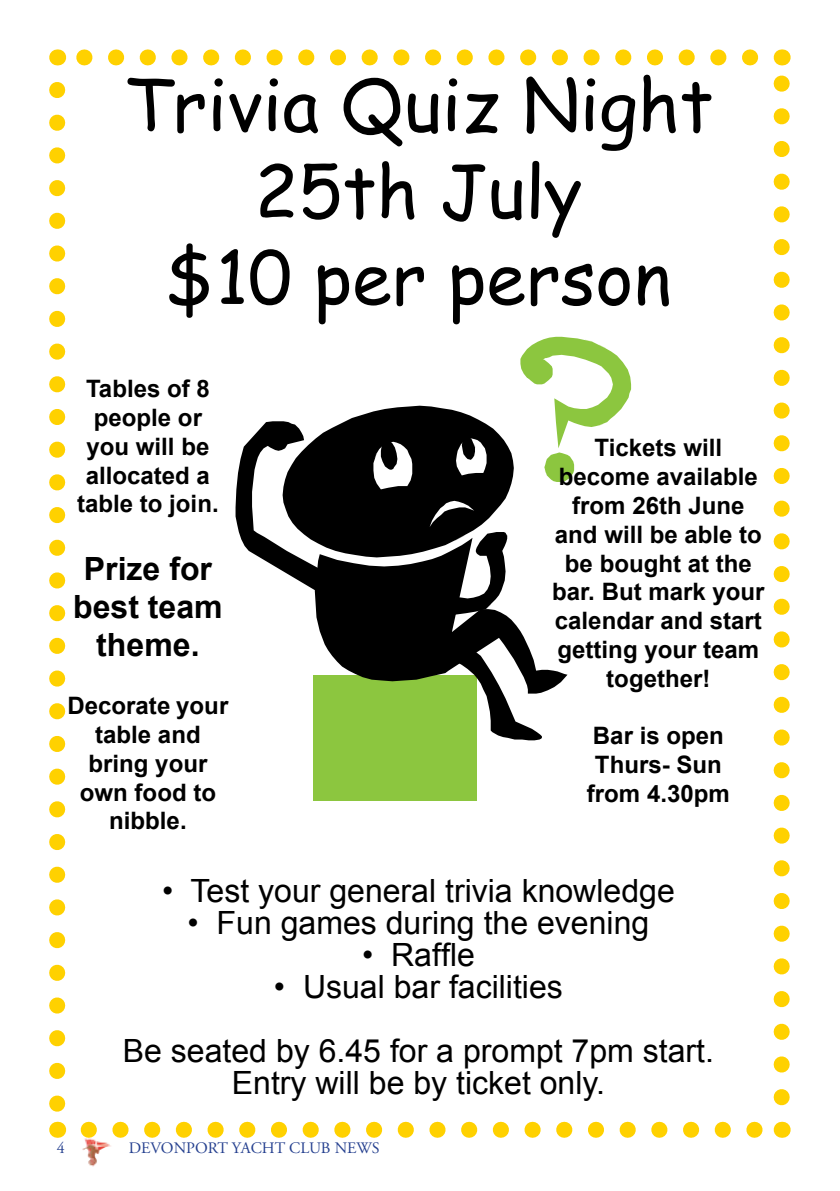
<style>
.page{position:relative;width:840px;height:1191px;background:#fff}
.page>*{position:absolute;margin:0;border:0;box-sizing:border-box;transform-origin:0 0}
.t1{font:72px/86.4px "Comic Sans MS";color:#000;text-align:center}
.t2{font:32px/64px "Arial";color:#000;text-align:center}
.t3{font:700 32px/38.4px "Arial";color:#000;text-align:center}
.t4{font:700 24px/28.8px "Arial";color:#000;text-align:center}
.t5{font:16px "Adobe Garamond";color:#25408f}
</style>
<div class="page">
<img style="left:82px;top:1137px;width:29px;height:30px">
<div style="left:313px;top:675px;width:163px;height:126px;background:#8cc63f"></div>
<svg style="left:235px;top:337px;width:395px;height:403px"></svg>
<svg style="left:49px;top:90px;width:16px;height:1022px"></svg>
<svg style="left:89px;top:1121px;width:674px;height:16px"></svg>
<svg style="left:773px;top:75px;width:16px;height:1022px"></svg>
<svg style="left:76px;top:49px;width:673px;height:16px"></svg>
<svg style="left:57px;top:1121px;width:1px;height:16px"></svg>
<svg style="left:781px;top:1121px;width:1px;height:16px"></svg>
<svg style="left:781px;top:49px;width:1px;height:16px"></svg>
<svg style="left:57px;top:49px;width:1px;height:16px"></svg>
<h1 class="t1" style="left:123px;top:59px;width:591px">Trivia Quiz Night<br>25th July<br>$10 per person</h1>
<p class="t4" style="left:77px;top:375px;width:143px">Tables of 8 people or you will be allocated a table to join.</p>
<h2 class="t3" style="left:73px;top:550px;width:151px">Prize for best team theme.</h2>
<p class="t4" style="left:67px;top:692px;width:162px">Decorate your table and bring your own food to nibble.</p>
<p class="t4" style="left:552px;top:434px;width:214px">Tickets will become available from 26th June and will be able to be bought at the bar. But mark your calendar and start getting your team together!</p>
<p class="t4" style="left:586px;top:722px;width:144px">Bar is open<br>Thurs- Sun from 4.30pm</p>
<h2 class="t2" style="left:162px;top:859px;width:514px">• Test your general trivia knowledge</h2>
<h2 class="t2" style="left:187px;top:891px;width:463px">• Fun games during the evening</h2>
<h2 class="t2" style="left:362px;top:923px;width:114px">• Raffle</h2>
<h2 class="t2" style="left:123px;top:955px;width:592px">• Usual bar facilities<br>Be seated by 6.45 for a prompt 7pm start.</h2>
<h2 class="t2" style="left:232px;top:1051px;width:374px">Entry will be by ticket only.</h2>
<p class="t5" style="left:57px;top:1139px;width:9px">4</p>
<p class="t5" style="left:129px;top:1139px;width:252px">DEVONPORT YACHT CLUB NEWS</p>
</div>
